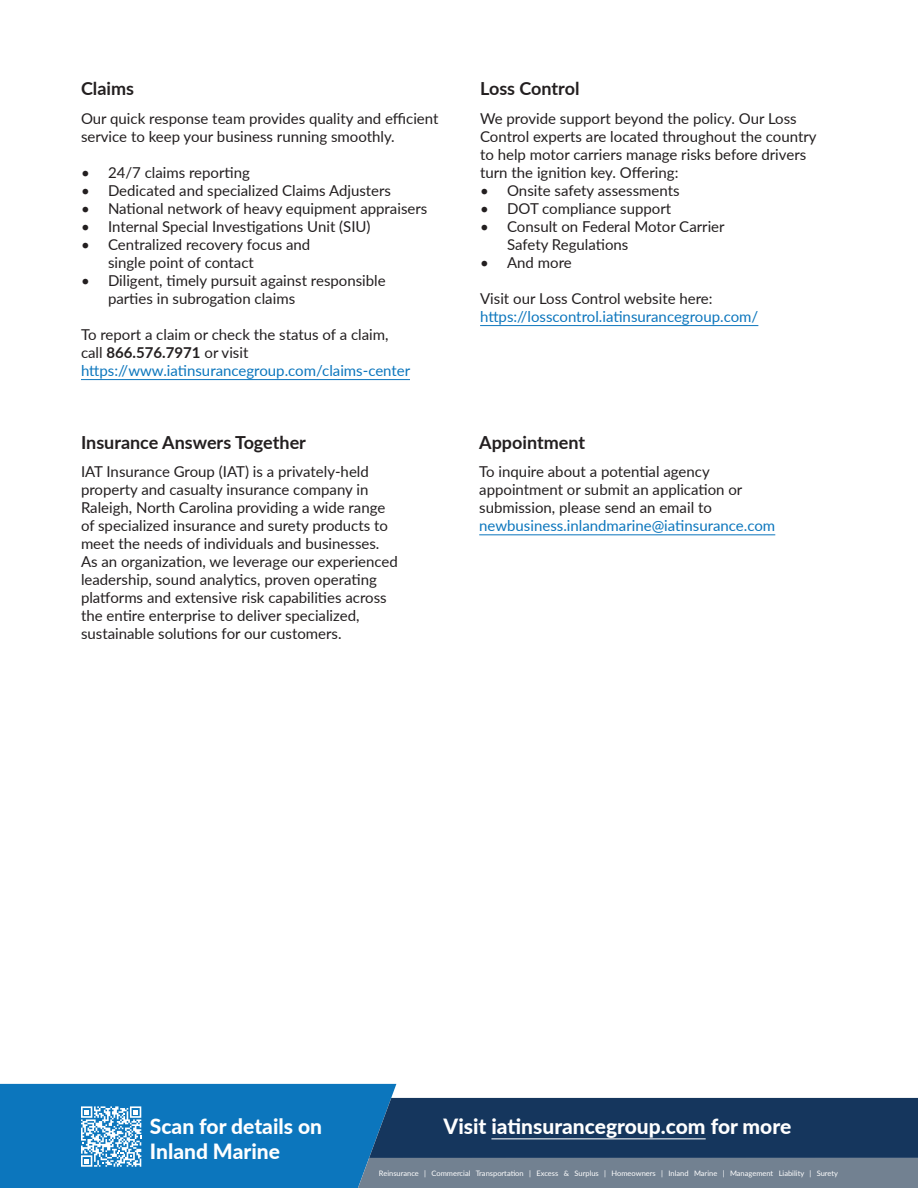
<style>
.page{position:relative;width:918px;height:1188px;background:#fff}
.page>*{position:absolute;margin:0;border:0;box-sizing:border-box;transform-origin:0 0}
.Body{font:800 21px/25.2px "Lato";color:#fff}
.Body-2{font:700 18px "Lato";color:#231f20}
.Body-3{font:15px/18px "Lato";color:#231f20}
.Body-4{font:15px/18px "Lato";color:#0c76bd}
.t1{font:7.5px "Lato";color:#fff}
.s1{font-weight:700}
.s2{color:#0c76bd}
.s3{color:#231f20}
</style>
<div class="page">
<svg style="left:0;top:1084px;width:918px;height:104px;background:#386f9b"></svg>
<hr style="left:81px;top:379px;width:329px;height:1px;background:#0c76bd">
<hr style="left:480px;top:325px;width:278px;height:1px;background:#0c76bd">
<hr style="left:479px;top:534px;width:296px;height:1px;background:#0c76bd">
<p class="Body-2" style="left:81px;top:76px;width:55px">Claims</p>
<p class="Body-3" style="left:81px;top:109px;width:359px">Our quick response team provides quality and efficient</p>
<p class="Body-3" style="left:81px;top:127px;width:315px">service to keep your business running smoothly.</p>
<p class="Body-3" style="left:81px;top:163px;width:170px">• 24/7 claims reporting</p>
<p class="Body-3" style="left:81px;top:181px;width:312px">• Dedicated and specialized Claims Adjusters</p>
<p class="Body-3" style="left:81px;top:199px;width:348px">• National network of heavy equipment appraisers</p>
<p class="Body-3" style="left:81px;top:217px;width:291px">• Internal Special Investigations Unit (SIU)</p>
<p class="Body-3" style="left:108px;top:235px;width:204px;text-indent:-27px">• Centralized recovery focus and single point of contact</p>
<p class="Body-3" style="left:108px;top:271px;width:279px;text-indent:-27px">• Diligent, timely pursuit against responsible parties in subrogation claims</p>
<p class="Body-3" style="left:81px;top:325px;width:331px">To report a claim or check the status of a claim, call <span class="s1">866.576.7971</span> or visit <span class="s2">https://www.iatinsurancegroup.com/claims-center</span></p>
<p class="Body-2" style="left:81px;top:429px;width:227px">Insurance Answers Together</p>
<p class="Body-3" style="left:81px;top:462px;width:318px">IAT Insurance Group (IAT) is a privately-held property and casualty insurance company in Raleigh, North Carolina providing a wide range of specialized insurance and surety products to meet the needs of individuals and businesses.<br>As an organization, we leverage our experienced leadership, sound analytics, proven operating platforms and extensive risk capabilities across the entire enterprise to deliver specialized, sustainable solutions for our customers.</p>
<p class="Body-2" style="left:480px;top:76px;width:101px">Loss Control</p>
<p class="Body-3" style="left:480px;top:109px;width:338px">We provide support beyond the policy. Our Loss Control experts are located throughout the country to help motor carriers manage risks before drivers turn the ignition key. Offering:</p>
<p class="Body-3" style="left:480px;top:181px;width:201px">• Onsite safety assessments</p>
<p class="Body-3" style="left:480px;top:199px;width:193px">• DOT compliance support</p>
<p class="Body-3" style="left:507px;top:217px;width:219px;text-indent:-27px">• Consult on Federal Motor Carrier<br>Safety Regulations</p>
<p class="Body-3" style="left:480px;top:253px;width:93px">• And more</p>
<p class="Body-4" style="left:480px;top:289px;width:280px"><span class="s3">Visit our Loss Control website here: </span>https://losscontrol.iatinsurancegroup.com/</p>
<p class="Body-2" style="left:479px;top:429px;width:107px">Appointment</p>
<p class="Body-3" style="left:479px;top:462px;width:232px">To inquire about a potential agency</p>
<p class="Body-3" style="left:479px;top:480px;width:265px">appointment or submit an application or</p>
<p class="Body-3" style="left:479px;top:498px;width:234px">submission, please send an email to</p>
<p class="Body-4" style="left:479px;top:516px;width:298px">newbusiness.inlandmarine@iatinsurance.com</p>
<p class="Body" style="left:150px;top:1113px;width:174px">Scan for details on<br>Inland Marine</p>
<p class="Body" style="left:444px;top:1113px;width:349px">Visit iatinsurancegroup.com for more</p>
<p class="t1" style="left:379px;top:1168px;width:461px">Reinsurance | Commercial Transportation | Excess &amp; Surplus | Homeowners | Inland Marine | Management Liability | Surety</p>
</div>
